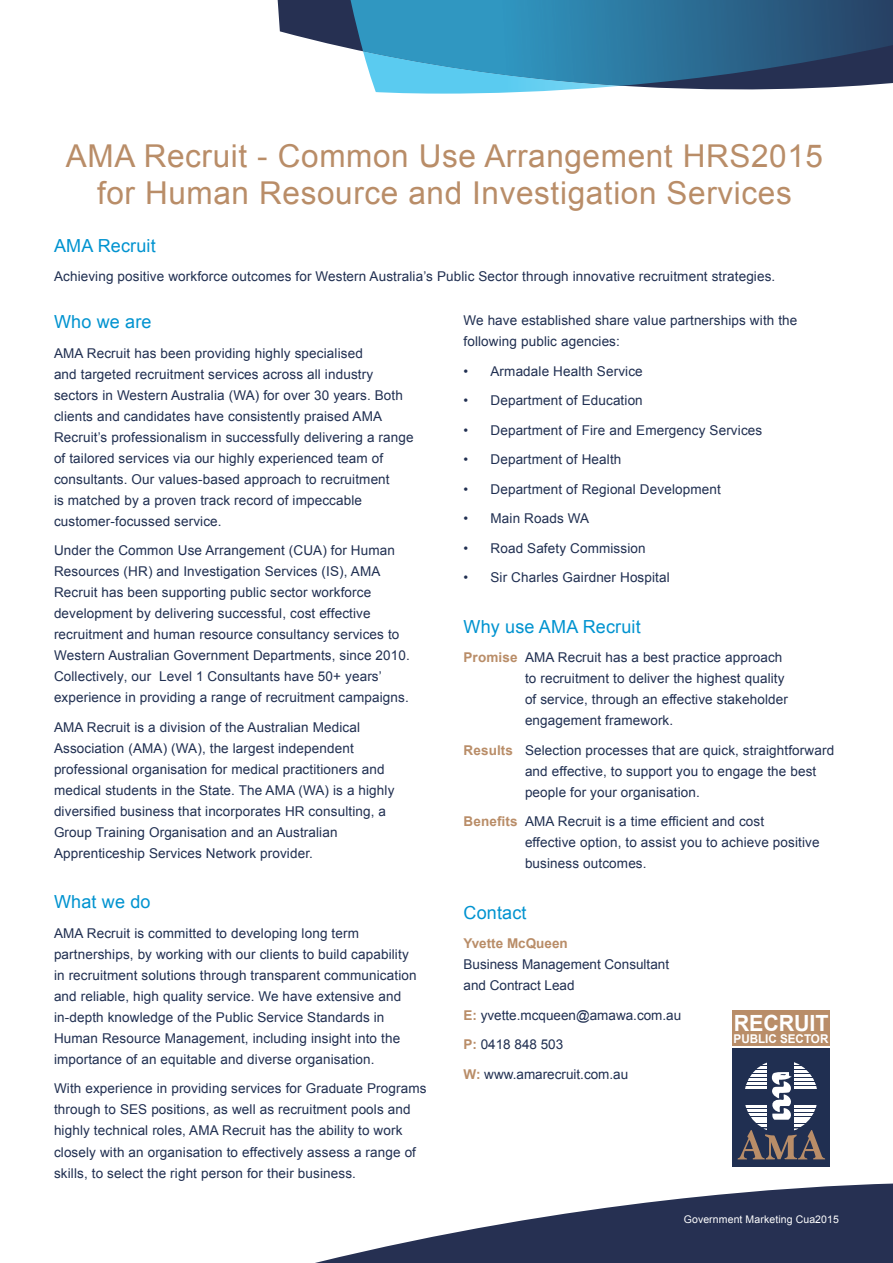
<style>
.page{position:relative;width:893px;height:1263px;background:#fff}
.page>*{position:absolute;margin:0;border:0;box-sizing:border-box;transform-origin:0 0}
.t1{font:31.5px/37.8px "Arial";letter-spacing:.02em;color:#b98d68;text-align:center}
.t2{font:700 22.35px "Arial";letter-spacing:-.005em;color:#fff;scale:.96 1}
.t3{font:18px "Arial";letter-spacing:.01em;color:#0093d0}
.t4{font:13.5px/21px "Arial";letter-spacing:.01em;color:#202f51}
.t5{font:700 13.5px "Arial";color:#b98d68}
.t6{font:700 12.15px "Arial";color:#fff;scale:.96 1}
.t7{font:10.5px "Arial";letter-spacing:.01em;color:#fff}
.s1{font-weight:700;color:#b98d68}
</style>
<div class="page">
<div style="left:732px;top:1048px;width:98px;height:119px;background:#202f51"></div>
<hr style="left:744px;top:1062px;width:74px;height:3px;background:#fff">
<hr style="left:744px;top:1066px;width:74px;height:3px;background:#fff">
<hr style="left:744px;top:1070px;width:74px;height:3px;background:#fff">
<hr style="left:744px;top:1074px;width:74px;height:3px;background:#fff">
<hr style="left:744px;top:1078px;width:74px;height:3px;background:#fff">
<hr style="left:744px;top:1082px;width:74px;height:2px;background:#fff">
<hr style="left:744px;top:1086px;width:74px;height:2px;background:#fff">
<hr style="left:744px;top:1105px;width:74px;height:3px;background:#fff">
<hr style="left:744px;top:1109px;width:74px;height:3px;background:#fff">
<hr style="left:744px;top:1113px;width:74px;height:3px;background:#fff">
<hr style="left:744px;top:1117px;width:74px;height:2px;background:#fff">
<hr style="left:744px;top:1120px;width:74px;height:3px;background:#fff">
<hr style="left:744px;top:1124px;width:74px;height:3px;background:#fff">
<div style="left:768px;top:1060px;width:26px;height:70px;background:#202f51"></div>
<svg style="left:771px;top:1072px;width:21px;height:48px"></svg>
<svg style="left:737px;top:1128px;width:88px;height:31px"></svg>
<div style="left:732px;top:1010px;width:98px;height:36px;background:#b98d68"></div>
<svg style="left:277px;top:0;width:575px;height:90px"></svg>
<img style="left:363px;top:86px;width:258px;height:8px">
<img style="left:351px;top:0;width:542px;height:86px">
<svg style="left:315px;top:1183px;width:578px;height:80px;fill:#263052"></svg>
<h1 class="t1" style="left:66px;top:137px;width:759px">AMA Recruit - Common Use Arrangement HRS2015 for Human Resource and Investigation Services</h1>
<h3 class="t3" style="left:54px;top:234px;width:103px">AMA Recruit</h3>
<p class="t4" style="left:54px;top:266px;width:723px">Achieving positive workforce outcomes for Western Australia’s Public Sector through innovative recruitment strategies.</p>
<h3 class="t3" style="left:54px;top:310px;width:99px">Who we are</h3>
<p class="t4" style="left:54px;top:343px;width:361px">AMA Recruit has been providing highly specialised<br>and targeted recruitment services across all industry sectors in Western Australia (WA) for over 30 years. Both clients and candidates have consistently praised AMA Recruit’s professionalism in successfully delivering a range of tailored services via our highly experienced team of consultants. Our values-based approach to recruitment<br>is matched by a proven track record of impeccable customer-focussed service.</p>
<p class="t4" style="left:54px;top:540px;width:357px">Under the Common Use Arrangement (CUA) for Human Resources (HR) and Investigation Services (IS), AMA Recruit has been supporting public sector workforce development by delivering successful, cost effective recruitment and human resource consultancy services to Western Australian Government Departments, since 2010.<br>Collectively, our Level 1 Consultants have 50+ years’ experience in providing a range of recruitment campaigns.</p>
<p class="t4" style="left:54px;top:717px;width:342px">AMA Recruit is a division of the Australian Medical Association (AMA) (WA), the largest independent professional organisation for medical practitioners and medical students in the State. The AMA (WA) is a highly diversified business that incorporates HR consulting, a Group Training Organisation and an Australian Apprenticeship Services Network provider.</p>
<h3 class="t3" style="left:54px;top:890px;width:98px">What we do</h3>
<p class="t4" style="left:54px;top:923px;width:364px">AMA Recruit is committed to developing long term partnerships, by working with our clients to build capability in recruitment solutions through transparent communication and reliable, high quality service. We have extensive and in-depth knowledge of the Public Service Standards in Human Resource Management, including insight into the importance of an equitable and diverse organisation.</p>
<p class="t4" style="left:54px;top:1078px;width:374px">With experience in providing services for Graduate Programs through to SES positions, as well as recruitment pools and highly technical roles, AMA Recruit has the ability to work closely with an organisation to effectively assess a range of skills, to select the right person for their business.</p>
<p class="t4" style="left:463px;top:310px;width:335px">We have established share value partnerships with the following public agencies:</p>
<p class="t4" style="left:463px;top:360px;width:181px">• Armadale Health Service</p>
<p class="t4" style="left:463px;top:390px;width:181px">• Department of Education</p>
<p class="t4" style="left:463px;top:419px;width:300px">• Department of Fire and Emergency Services</p>
<p class="t4" style="left:463px;top:449px;width:159px">• Department of Health</p>
<p class="t4" style="left:463px;top:478px;width:259px">• Department of Regional Development</p>
<p class="t4" style="left:463px;top:508px;width:127px">• Main Roads WA</p>
<p class="t4" style="left:463px;top:537px;width:184px">• Road Safety Commission</p>
<p class="t4" style="left:463px;top:567px;width:208px">• Sir Charles Gairdner Hospital</p>
<h3 class="t3" style="left:463px;top:614px;width:179px">Why use AMA Recruit</h3>
<p class="t4" style="left:525px;top:647px;width:264px;text-indent:-62px"><span class="s1">Promise</span> AMA Recruit has a best practice approach to recruitment to deliver the highest quality of service, through an effective stakeholder engagement framework.</p>
<p class="t4" style="left:525px;top:739px;width:311px;text-indent:-62px"><span class="s1">Results</span> Selection processes that are quick, straightforward and effective, to support you to engage the best people for your organisation.</p>
<p class="t4" style="left:525px;top:811px;width:296px;text-indent:-62px"><span class="s1">Benefits</span> AMA Recruit is a time efficient and cost<br>effective option, to assist you to achieve positive business outcomes.</p>
<h3 class="t3" style="left:463px;top:900px;width:65px">Contact</h3>
<p class="t5" style="left:463px;top:934px;width:106px">Yvette McQueen</p>
<p class="t4" style="left:463px;top:954px;width:207px">Business Management Consultant and Contract Lead</p>
<p class="t4" style="left:463px;top:1000px;width:219px;line-height:29.5px"><span class="s1">E:</span> yvette.mcqueen@amawa.com.au<br><span class="s1">P:</span> 0418 848 503<br><span class="s1">W:</span> www.amarecruit.com.au</p>
<h2 class="t2" style="left:734px;top:1008px;width:100px">RECRUIT</h2>
<p class="t6" style="left:734px;top:1031px;width:100px">PUBLIC SECTOR</p>
<p class="t7" style="left:684px;top:1213px;width:157px">Government Marketing Cua2015</p>
</div>
